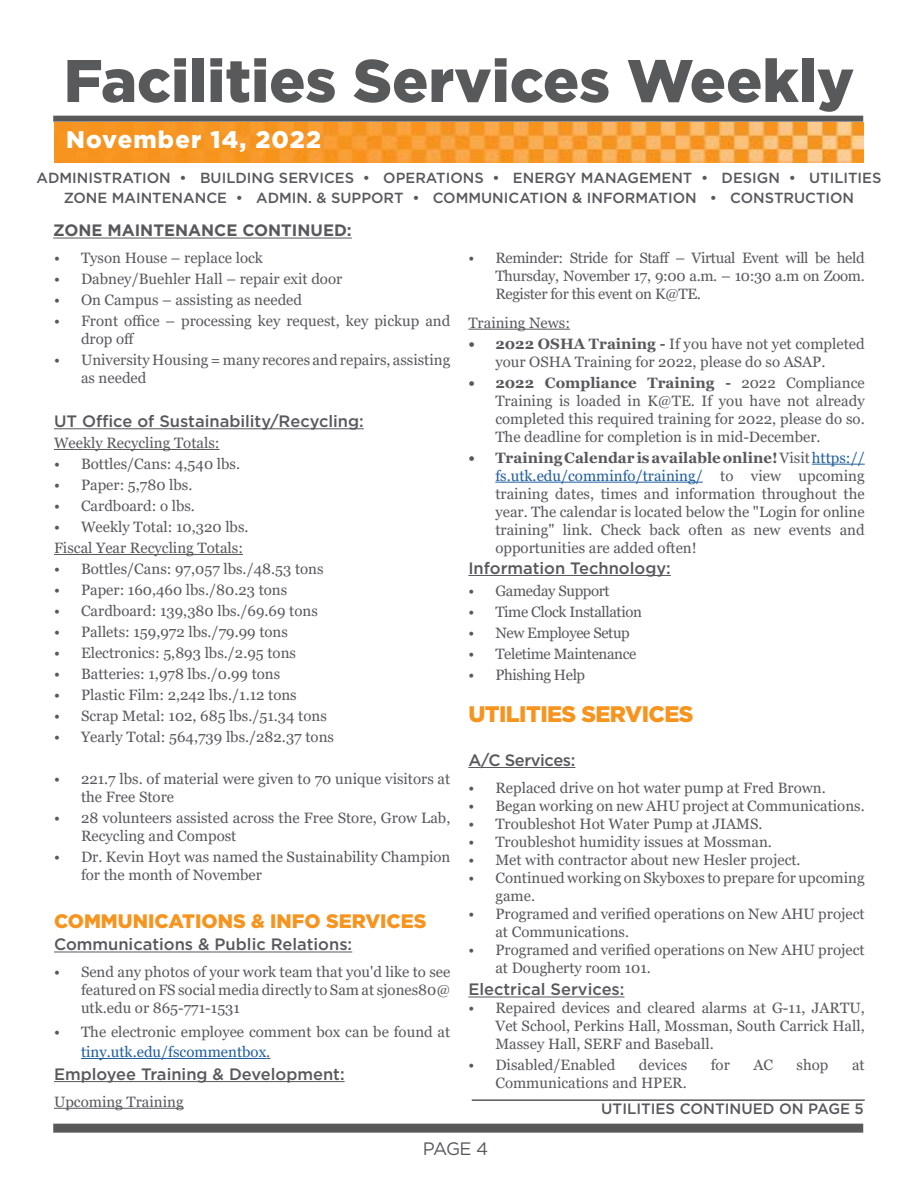
<style>
.page{position:relative;width:918px;height:1188px;background:#fff}
.page>*{position:absolute;margin:0;border:0;box-sizing:border-box;transform-origin:0 0}
.t1{font:900 60px "Gotham";color:#58595b}
.t2{font:900 24px "Gotham";letter-spacing:.05em;color:#fff}
.t3{font:900 22.5px "Gotham";letter-spacing:-.025em;color:#f7941e}
.t4{font:900 19.5px "Gotham";color:#f7941e}
.t5{font:18px "Gotham";color:#58595b}
.t6{font:500 16.5px "Gotham";color:#58595b}
.t7{font:700 16.5px "Gotham";color:#58595b}
.t8{font:500 16.5px "Gotham";letter-spacing:-.025em;color:#58595b}
.t9{font:15px/18px "Georgia";color:#58595b}
.t10{font:15px "Georgia";letter-spacing:-.025em;color:#58595b}
.t11{font:500 15px "Gotham";color:#58595b}
.t12{font:500 14.7px/19.4px "Gotham";color:#58595b;text-align:center}
.s1{color:#215e9e}
.s2{font-weight:700}
</style>
<div class="page">
<div style="left:53px;top:1124px;width:810px;height:9px;background:#58595b"></div>
<div style="left:53px;top:116px;width:810px;height:6px;background:#58595b"></div>
<hr style="left:54px;top:428px;width:310px;height:1px;background:#58595b">
<hr style="left:54px;top:449px;width:166px;height:1px;background:#58595b">
<hr style="left:54px;top:554px;width:189px;height:1px;background:#58595b">
<hr style="left:54px;top:952px;width:298px;height:1px;background:#58595b">
<hr style="left:81px;top:1058px;width:185px;height:1px;background:#215e9e">
<hr style="left:54px;top:1081px;width:291px;height:1px;background:#58595b">
<hr style="left:54px;top:1108px;width:130px;height:1px;background:#58595b">
<hr style="left:468px;top:329px;width:102px;height:1px;background:#58595b">
<hr style="left:812px;top:464px;width:53px;height:1px;background:#215e9e">
<hr style="left:495px;top:482px;width:208px;height:1px;background:#215e9e">
<hr style="left:468px;top:575px;width:203px;height:1px;background:#58595b">
<hr style="left:468px;top:767px;width:107px;height:1px;background:#58595b">
<hr style="left:468px;top:997px;width:157px;height:1px;background:#58595b">
<hr style="left:472px;top:1099px;width:393px;height:2px;background:#58595b">
<hr style="left:53px;top:238px;width:299px;height:1px;background:#58595b">
<img style="left:54px;top:122px;width:810px;height:40px">
<h1 class="t1" style="left:64px;top:39px;width:792px">Facilities Services Weekly</h1>
<h2 class="t2" style="left:66px;top:123px;width:257px">November 14, 2022</h2>
<h2 class="t2" style="left:68px;top:122px;width:189px">Jun 20, 2022</h2>
<p class="t12" style="left:37px;top:168px;width:846px">ADMINISTRATION • BUILDING SERVICES • OPERATIONS • ENERGY MANAGEMENT • DESIGN • UTILITIES<br>ZONE MAINTENANCE • ADMIN. &amp; SUPPORT • COMMUNICATION &amp; INFORMATION • CONSTRUCTION</p>
<p class="t7" style="left:53px;top:220px;width:300px">ZONE MAINTENANCE CONTINUED:</p>
<p class="t9" style="left:54px;top:249px;width:210px">• Tyson House – replace lock</p>
<p class="t9" style="left:54px;top:270px;width:290px">• Dabney/Buehler Hall – repair exit door</p>
<p class="t9" style="left:54px;top:291px;width:250px">• On Campus – assisting as needed</p>
<p class="t9" style="left:81px;top:312px;width:371px;text-indent:-27px">• Front office – processing key request, key pickup and drop off</p>
<p class="t9" style="left:81px;top:351px;width:371px;text-indent:-27px">• University Housing = many recores and repairs, assisting as needed</p>
<p class="t6" style="left:54px;top:411px;width:311px">UT Office of Sustainability/Recycling:</p>
<p class="t9" style="left:54px;top:434px;width:167px">Weekly Recycling Totals:</p>
<p class="t9" style="left:54px;top:455px;width:188px">• Bottles/Cans: 4,540 lbs.</p>
<p class="t9" style="left:54px;top:476px;width:140px">• Paper: 5,780 lbs.</p>
<p class="t9" style="left:54px;top:497px;width:142px">• Cardboard: o lbs.</p>
<p class="t9" style="left:54px;top:517px;width:196px;line-height:21px">• Weekly Total: 10,320 lbs.<br>Fiscal Year Recycling Totals:</p>
<p class="t9" style="left:54px;top:560px;width:271px">• Bottles/Cans: 97,057 lbs./48.53 tons</p>
<p class="t9" style="left:54px;top:581px;width:235px">• Paper: 160,460 lbs./80.23 tons</p>
<p class="t9" style="left:54px;top:602px;width:265px">• Cardboard: 139,380 lbs./69.69 tons</p>
<p class="t9" style="left:54px;top:623px;width:235px">• Pallets: 159,972 lbs./79.99 tons</p>
<p class="t9" style="left:54px;top:644px;width:244px">• Electronics: 5,893 lbs./2.95 tons</p>
<p class="t9" style="left:54px;top:665px;width:228px">• Batteries: 1,978 lbs./0.99 tons</p>
<p class="t9" style="left:54px;top:686px;width:244px">• Plastic Film: 2,242 lbs./1.12 tons</p>
<p class="t9" style="left:54px;top:707px;width:274px">• Scrap Metal: 102, 685 lbs./51.34 tons</p>
<p class="t9" style="left:54px;top:728px;width:282px">• Yearly Total: 564,739 lbs./282.37 tons</p>
<p class="t9" style="left:81px;top:770px;width:371px;text-indent:-27px">• 221.7 lbs. of material were given to 70 unique visitors at the Free Store</p>
<p class="t9" style="left:81px;top:809px;width:371px;text-indent:-27px">• 28 volunteers assisted across the Free Store, Grow Lab,<br>Recycling and Compost</p>
<p class="t9" style="left:81px;top:848px;width:371px;text-indent:-27px">• Dr. Kevin Hoyt was named the Sustainability Champion for the month of November</p>
<h3 class="t4" style="left:54px;top:907px;width:374px">COMMUNICATIONS &amp; INFO SERVICES</h3>
<p class="t6" style="left:54px;top:934px;width:300px">Communications &amp; Public Relations:</p>
<p class="t9" style="left:81px;top:963px;width:371px;text-align:justify;text-indent:-27px">• Send any photos of your work team that you'd like to see featured on FS social media directly to Sam at sjones80@ utk.edu or 865-771-1531</p>
<p class="t9" style="left:81px;top:1023px;width:371px;line-height:19.8px;text-indent:-27px">• The electronic employee comment box can be found at <span class="s1">tiny.utk.edu/fscommentbox</span>.</p>
<p class="t6" style="left:54px;top:1063px;width:292px">Employee Training &amp; Development:</p>
<p class="t9" style="left:54px;top:1093px;width:131px">Upcoming Training</p>
<p class="t9" style="left:495px;top:249px;width:371px;text-align:justify;text-indent:-27px">• Reminder: Stride for Staff – Virtual Event will be held Thursday, November 17, 9:00 a.m. – 10:30 a.m on Zoom.<br>Register for this event on K@TE.</p>
<p class="t9" style="left:468px;top:314px;width:103px">Training News:</p>
<p class="t9" style="left:495px;top:335px;width:371px;text-indent:-27px"><span class="s2">• 2022 OSHA Training -</span> If you have not yet completed your OSHA Training for 2022, please do so ASAP.</p>
<p class="t9" style="left:495px;top:374px;width:371px;text-align:justify;text-indent:-27px"><span class="s2">• 2022 Compliance Training -</span> 2022 Compliance Training is loaded in K@TE. If you have not already completed this required training for 2022, please do so.<br>The deadline for completion is in mid-December.</p>
<p class="t9" style="left:495px;top:449px;width:371px;text-align:justify;text-indent:-27px"><span class="s2">• Training Calendar is available online!</span> Visit <span class="s1">https:// fs.utk.edu/comminfo/training/</span> to view upcoming training dates, times and information throughout the year. The calendar is located below the "Login for online training" link. Check back often as new events and opportunities are added often!</p>
<p class="t6" style="left:468px;top:557px;width:204px">Information Technology:</p>
<p class="t10" style="left:468px;top:582px;width:143px">• Gameday Support</p>
<p class="t10" style="left:468px;top:603px;width:175px">• Time Clock Installation</p>
<p class="t10" style="left:468px;top:624px;width:163px">• New Employee Setup</p>
<p class="t10" style="left:468px;top:645px;width:170px">• Teletime Maintenance</p>
<p class="t10" style="left:468px;top:666px;width:118px">• Phishing Help</p>
<h3 class="t3" style="left:468px;top:699px;width:227px">UTILITIES SERVICES</h3>
<p class="t8" style="left:468px;top:749px;width:109px">A/C Services:</p>
<p class="t9" style="left:468px;top:779px;width:359px">• Replaced drive on hot water pump at Fred Brown.</p>
<p class="t9" style="left:468px;top:797px;width:398px">• Began working on new AHU project at Communications.</p>
<p class="t9" style="left:468px;top:815px;width:296px">• Troubleshot Hot Water Pump at JIAMS.</p>
<p class="t9" style="left:468px;top:833px;width:305px">• Troubleshot humidity issues at Mossman.</p>
<p class="t9" style="left:468px;top:851px;width:334px">• Met with contractor about new Hesler project.</p>
<p class="t9" style="left:495px;top:869px;width:371px;text-indent:-27px">• Continued working on Skyboxes to prepare for upcoming game.</p>
<p class="t9" style="left:495px;top:905px;width:371px;text-indent:-27px">• Programed and verified operations on New AHU project at Communications.</p>
<p class="t9" style="left:495px;top:941px;width:371px;text-indent:-27px">• Programed and verified operations on New AHU project at Dougherty room 101.</p>
<p class="t6" style="left:468px;top:979px;width:158px">Electrical Services:</p>
<p class="t9" style="left:495px;top:999px;width:371px;text-align:justify;text-indent:-27px">• Repaired devices and cleared alarms at G-11, JARTU, Vet School, Perkins Hall, Mossman, South Carrick Hall, Massey Hall, SERF and Baseball.</p>
<p class="t9" style="left:468px;top:1056px;width:149px">• Disabled/Enabled</p>
<p class="t9" style="left:639px;top:1056px;width:50px">devices</p>
<p class="t9" style="left:711px;top:1056px;width:21px">for</p>
<p class="t9" style="left:753px;top:1056px;width:21px">AC</p>
<p class="t9" style="left:797px;top:1056px;width:33px">shop</p>
<p class="t9" style="left:852px;top:1056px;width:14px">at</p>
<p class="t9" style="left:495px;top:1074px;width:193px">Communications and HPER.</p>
<p class="t11" style="left:601px;top:1099px;width:264px">UTILITIES CONTINUED ON PAGE 5</p>
<p class="t5" style="left:423px;top:1137px;width:67px">PAGE 4</p>
</div>
